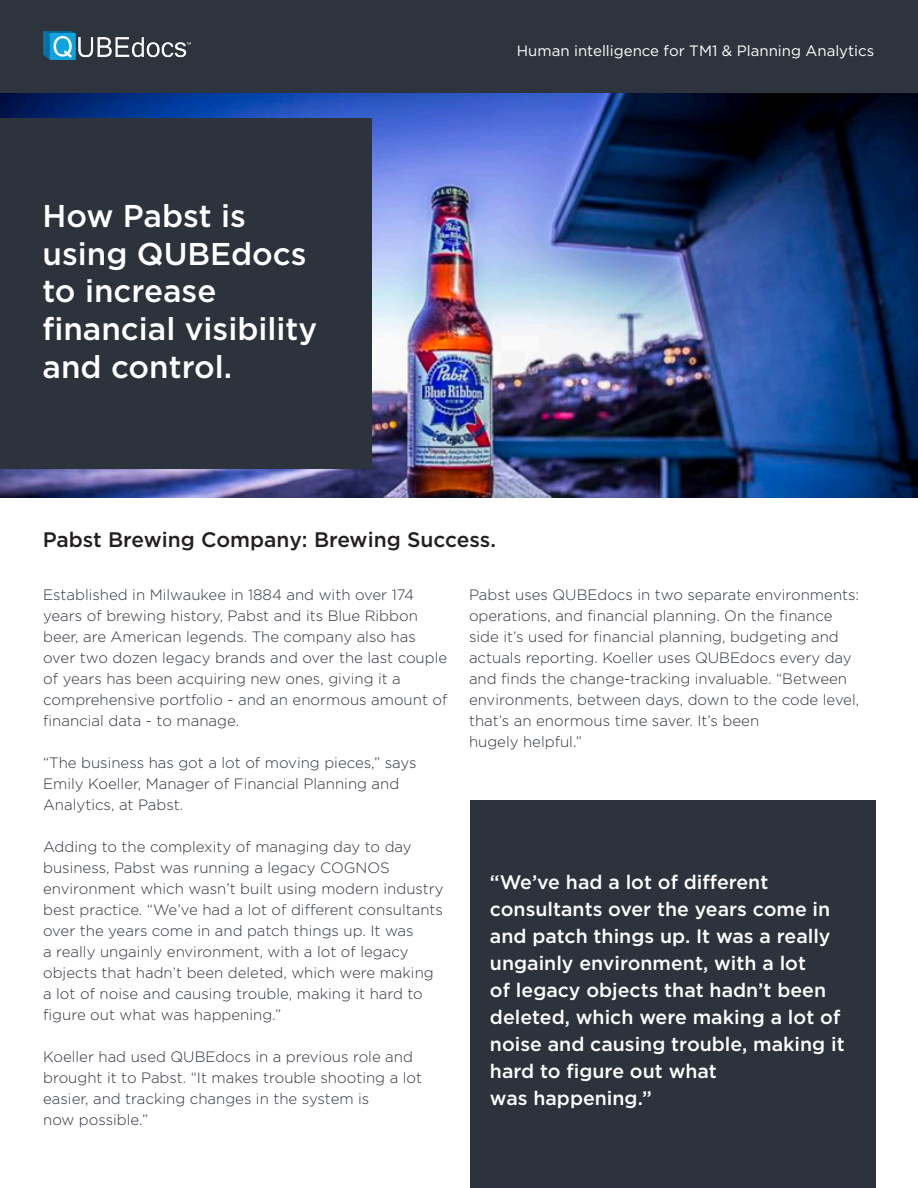
<style>
.page{position:relative;width:918px;height:1188px;background:#fff}
.page>*{position:absolute;margin:0;border:0;box-sizing:border-box;transform-origin:0 0}
.Case_Study_Title{font:500 31.5px/37.8px "Gotham";color:#fff}
.Introduction_Paragra{font:500 21px "Gotham";color:#231f20}
.Subtitle__White{font:500 19.5px/27px "Gotham";color:#fff}
.Body_Paragraph{font:300 15px/21px "Gotham";color:#2d333c}
.t1{font:15px "Gotham";color:#fff}
</style>
<div class="page">
<img style="left:0;top:92px;width:918px;height:405px">
<div style="left:0;top:0;width:918px;height:92px;background:#2e343d"></div>
<img style="left:43px;top:31px;width:148px;height:28px">
<div style="left:470px;top:801px;width:405px;height:387px;background:#2d333c"></div>
<div style="left:0;top:118px;width:371px;height:350px;background:#2d333c"></div>
<p class="Case_Study_Title" style="left:43px;top:196px;width:276px">How Pabst is using QUBEdocs to increase financial visibility and control.</p>
<p class="t1" style="left:517px;top:42px;width:359px">Human intelligence for TM1 &amp; Planning Analytics</p>
<p class="Introduction_Paragra" style="left:43px;top:527px;width:455px">Pabst Brewing Company: Brewing Success.</p>
<p class="Body_Paragraph" style="left:43px;top:584px;width:406px">Established in Milwaukee in 1884 and with over 174 years of brewing history, Pabst and its Blue Ribbon beer, are American legends. The company also has over two dozen legacy brands and over the last couple of years has been acquiring new ones, giving it a comprehensive portfolio - and an enormous amount of financial data - to manage.</p>
<p class="Body_Paragraph" style="left:43px;top:752px;width:375px">“The business has got a lot of moving pieces,” says<br>Emily Koeller, Manager of Financial Planning and<br>Analytics, at Pabst.</p>
<p class="Body_Paragraph" style="left:43px;top:836px;width:402px">Adding to the complexity of managing day to day business, Pabst was running a legacy COGNOS environment which wasn’t built using modern industry best practice. “We’ve had a lot of different consultants over the years come in and patch things up. It was<br>a really ungainly environment, with a lot of legacy objects that hadn’t been deleted, which were making a lot of noise and causing trouble, making it hard to figure out what was happening.”</p>
<p class="Body_Paragraph" style="left:43px;top:1046px;width:380px">Koeller had used QUBEdocs in a previous role and brought it to Pabst. “It makes trouble shooting a lot easier, and tracking changes in the system is<br>now possible.”</p>
<p class="Body_Paragraph" style="left:469px;top:584px;width:392px">Pabst uses QUBEdocs in two separate environments: operations, and financial planning. On the finance side it’s used for financial planning, budgeting and actuals reporting. Koeller uses QUBEdocs every day and finds the change-tracking invaluable. “Between environments, between days, down to the code level, that’s an enormous time saver. It’s been<br>hugely helpful.”</p>
<p class="Subtitle__White" style="left:490px;top:868px;width:356px">“We’ve had a lot of different consultants over the years come in and patch things up. It was a really ungainly environment, with a lot<br>of legacy objects that hadn’t been deleted, which were making a lot of noise and causing trouble, making it hard to figure out what<br>was happening.”</p>
</div>
